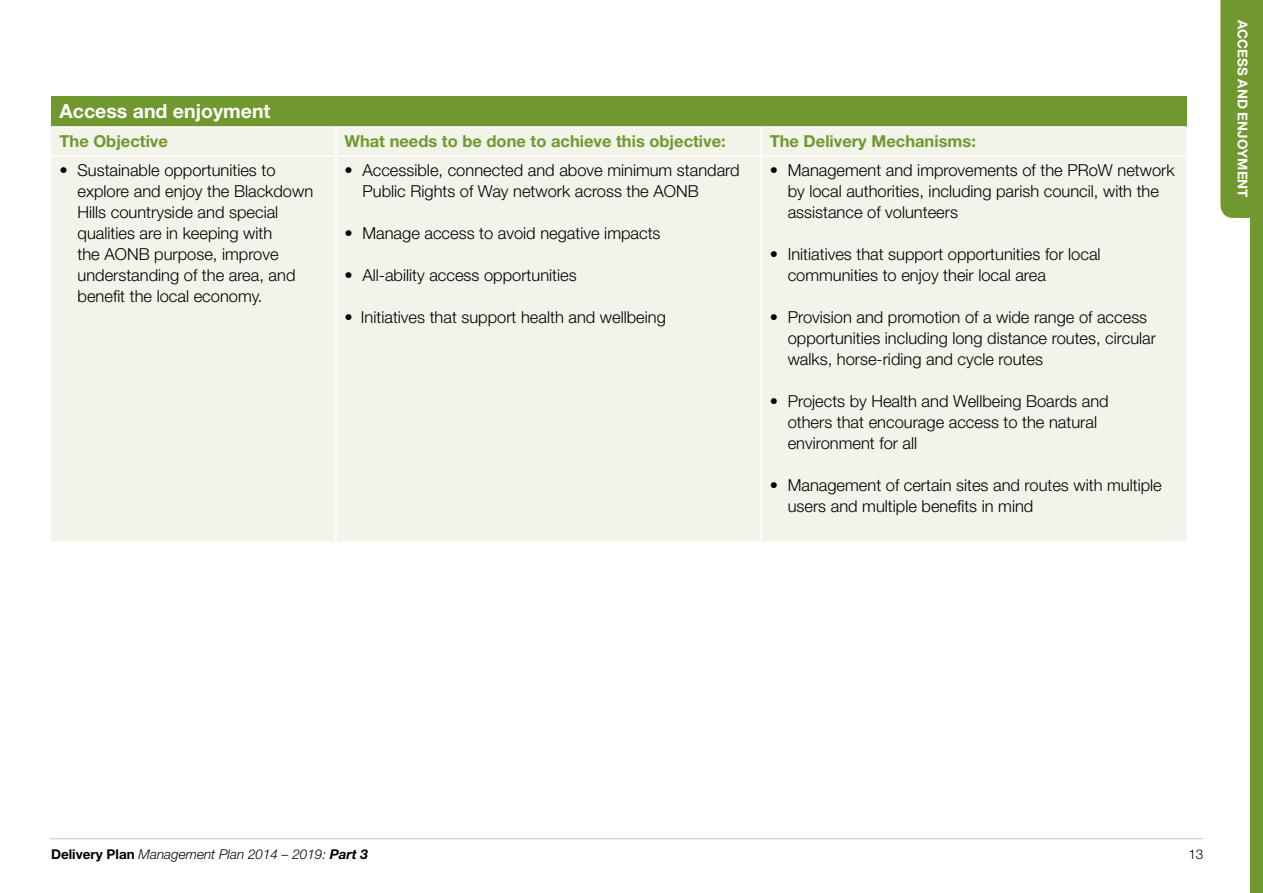
<style>
.page{position:relative;width:1263px;height:893px;background:#fff}
.page>*{position:absolute;margin:0;border:0;box-sizing:border-box;transform-origin:0 0}
.t1{font:700 19.5px "Helvetica Neue LT Std";color:#fff}
.t2{font:300 16.5px/21px "Helvetica Neue LT Std";color:#000}
.t3{font:700 16.5px "Helvetica Neue LT Std";color:#70982e}
.t4{font:italic 300 13.5px "Helvetica Neue LT Std";color:#000}
.t5{font:700 13.5px "Helvetica Neue LT Std";color:#fff}
.t6{font:300 13.5px "Helvetica Neue LT Std";color:#000}
.s1{font-weight:700;font-style:normal}
.s2{font-weight:700}
</style>
<div class="page">
<hr style="left:50px;top:838px;width:1153px;height:1px;background:#c6c6c6">
<div style="left:1250px;top:132px;width:13px;height:761px;background:#70982e"></div>
<div style="left:1220px;top:0;width:43px;height:218px;background:#70982e"></div>
<div style="left:51px;top:96px;width:1135px;height:31px;background:#70982e"></div>
<div style="left:51px;top:128px;width:1135px;height:414px;background:#f2f4ea"></div>
<hr style="left:51px;top:126px;width:285px;height:2px;background:#fff">
<hr style="left:336px;top:126px;width:425px;height:2px;background:#fff">
<hr style="left:335px;top:128px;width:2px;height:27px;background:#fff">
<hr style="left:761px;top:126px;width:425px;height:2px;background:#fff">
<hr style="left:51px;top:155px;width:285px;height:1px;background:#fff">
<hr style="left:336px;top:155px;width:425px;height:1px;background:#fff">
<hr style="left:335px;top:156px;width:2px;height:386px;background:#fff">
<hr style="left:761px;top:155px;width:425px;height:1px;background:#fff">
<hr style="left:760px;top:128px;width:2px;height:27px;background:#fff">
<hr style="left:760px;top:156px;width:2px;height:386px;background:#fff">
<p class="t1" style="left:60px;top:99px;width:212px">Access and enjoyment</p>
<p class="t3" style="left:60px;top:131px;width:110px">The Objective</p>
<p class="t3" style="left:344px;top:131px;width:383px">What needs to be done to achieve this objective:</p>
<p class="t3" style="left:770px;top:131px;width:208px">The Delivery Mechanisms:</p>
<p class="t2" style="left:78px;top:159px;width:237px;text-indent:-18px">• Sustainable opportunities to explore and enjoy the Blackdown<br>Hills countryside and special qualities are in keeping with<br>the AONB purpose, improve understanding of the area, and benefit the local economy.</p>
<p class="t2" style="left:362px;top:159px;width:379px;text-indent:-18px">• Accessible, connected and above minimum standard<br>Public Rights of Way network across the AONB</p>
<p class="t2" style="left:788px;top:159px;width:388px;text-indent:-18px">• Management and improvements of the PRoW network by local authorities, including parish council, with the assistance of volunteers</p>
<p class="t2" style="left:788px;top:243px;width:314px;text-indent:-18px">• Initiatives that support opportunities for local communities to enjoy their local area</p>
<p class="t2" style="left:788px;top:306px;width:370px;text-indent:-18px">• Provision and promotion of a wide range of access opportunities including long distance routes, circular walks, horse-riding and cycle routes</p>
<p class="t2" style="left:788px;top:390px;width:322px;text-indent:-18px">• Projects by Health and Wellbeing Boards and others that encourage access to the natural environment for all</p>
<p class="t2" style="left:788px;top:474px;width:376px;text-indent:-18px">• Management of certain sites and routes with multiple users and multiple benefits in mind</p>
<p class="t2" style="left:344px;top:222px;width:318px">• Manage access to avoid negative impacts</p>
<p class="t2" style="left:344px;top:264px;width:234px">• All-ability access opportunities</p>
<p class="t2" style="left:344px;top:306px;width:323px">• Initiatives that support health and wellbeing</p>
<p class="t5" style="left:1251px;top:20px;width:179px;rotate:90deg">ACCESS AND ENJOYMENT</p>
<p class="t4" style="left:51px;top:846px;width:319px"><span class="s1">Delivery Plan</span> Management Plan 2014 – 2019: <span class="s2">Part 3</span></p>
<p class="t6" style="left:1188px;top:846px;width:17px">13</p>
</div>
